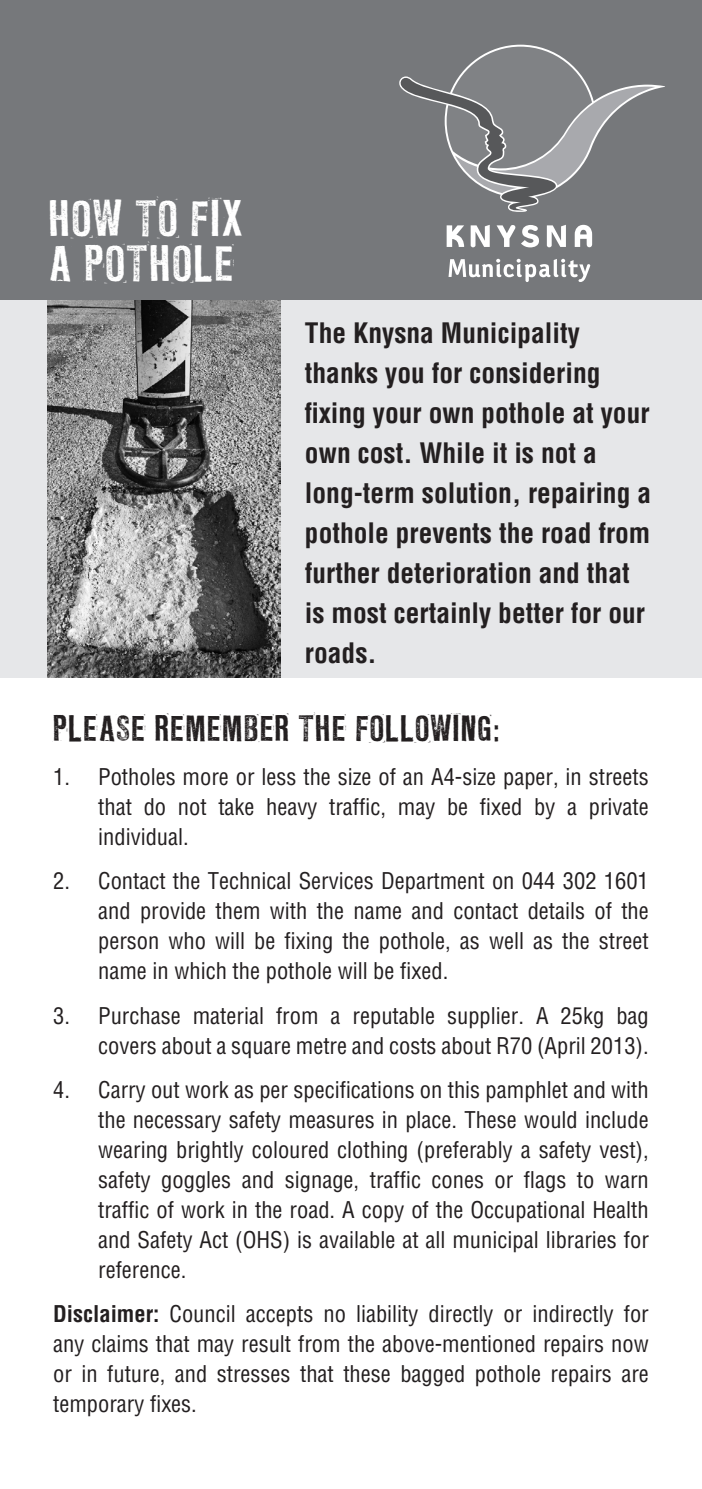
<style>
.page{position:relative;width:702px;height:1489px;background:#fff}
.page>*{position:absolute;margin:0;border:0;box-sizing:border-box;transform-origin:0 0}
.t1{font:45px/45px "LL Rubber Grotesque";color:#fff}
.t2{font:32.5px "LL Rubber Grotesque";color:#231f20}
.t3{font:700 condensed 27.5px/40px "Helvetica";color:#231f20}
.t4{font:condensed 22.5px/30px "Helvetica";color:#231f20;text-align:justify}
.s1{font-weight:700}
</style>
<div class="page">
<div style="left:0;top:295px;width:702px;height:383px;background:#e6e7e9"></div>
<img style="left:48px;top:300px;width:233px;height:378px">
<div style="left:0;top:0;width:702px;height:300px;background:#76787b"></div>
<svg style="left:399px;top:47px;width:256px;height:165px"></svg>
<svg style="left:448px;top:259px;width:142px;height:23px"></svg>
<svg style="left:446px;top:224px;width:146px;height:23px"></svg>
<p class="t1" style="left:48px;top:197px;width:198px">HOW TO FIX<br>A POTHOLE</p>
<p class="t3" style="left:305px;top:312px;width:348px">The Knysna Municipality thanks you for considering fixing your own pothole at your own cost. While it is not a long-term solution, repairing a pothole prevents the road from further deterioration and that is most certainly better for our roads.</p>
<p class="t2" style="left:53px;top:708px;width:449px">PLEASE REMEMBER THE FOLLOWING:</p>
<p class="t4" style="left:98px;top:761px;width:552px;text-indent:-45px">1. Potholes more or less the size of an A4-size paper, in streets that do not take heavy traffic, may be fixed by a private individual.</p>
<p class="t4" style="left:98px;top:865px;width:552px;text-indent:-45px">2. Contact the Technical Services Department on 044 302 1601 and provide them with the name and contact details of the person who will be fixing the pothole, as well as the street name in which the pothole will be fixed.</p>
<p class="t4" style="left:53px;top:1000px;width:597px;text-align:right">3. Purchase material from a reputable supplier. A 25kg bag covers about a square metre and costs about R70 (April 2013).</p>
<p class="t4" style="left:98px;top:1074px;width:552px;text-indent:-45px">4. Carry out work as per specifications on this pamphlet and with the necessary safety measures in place. These would include wearing brightly coloured clothing (preferably a safety vest), safety goggles and signage, traffic cones or flags to warn traffic of work in the road. A copy of the Occupational Health and Safety Act (OHS) is available at all municipal libraries for reference.</p>
<p class="t4" style="left:53px;top:1298px;width:597px"><span class="s1">Disclaimer:</span> Council accepts no liability directly or indirectly for any claims that may result from the above-mentioned repairs now or in future, and stresses that these bagged pothole repairs are temporary fixes.</p>
</div>
